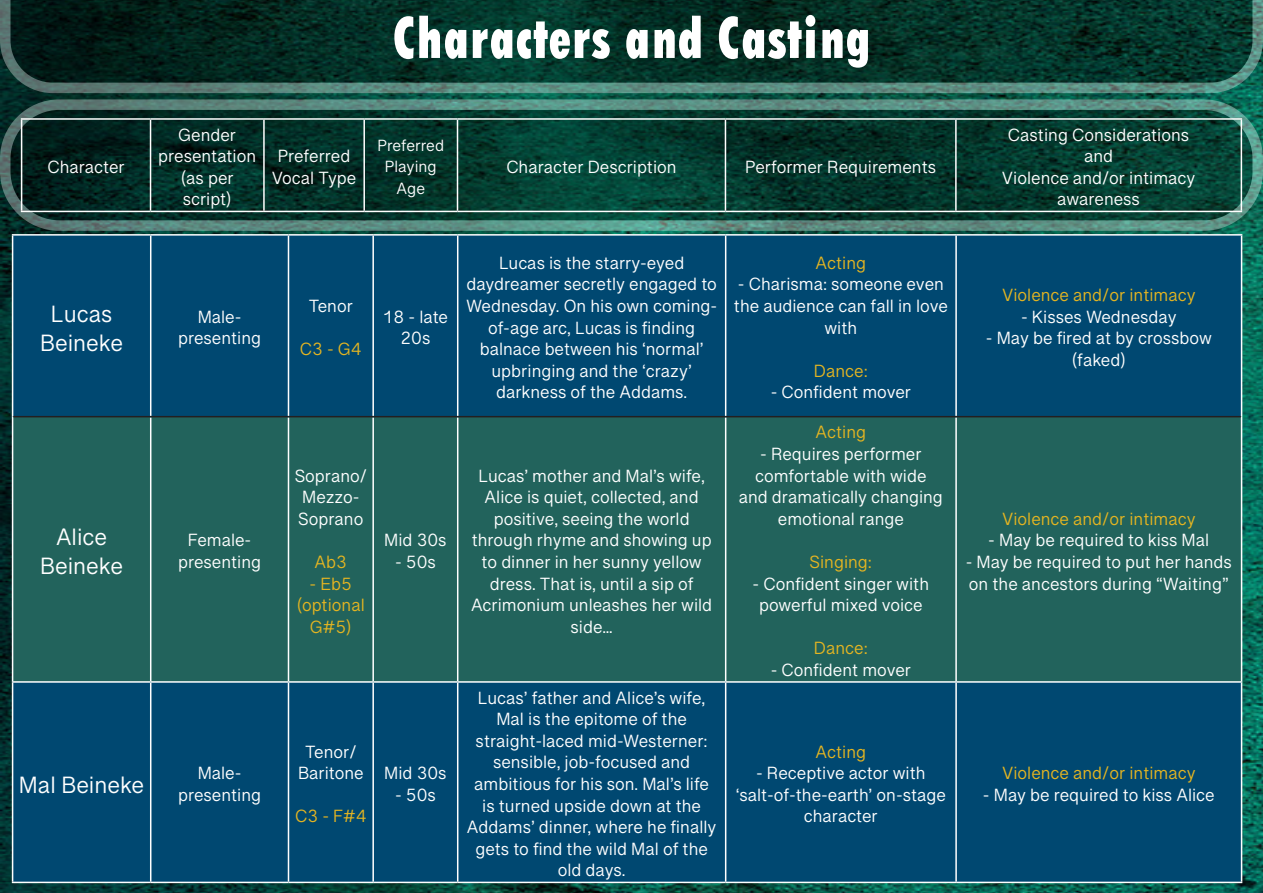
<style>
.page{position:relative;width:1263px;height:893px;background:#fff}
.page>*{position:absolute;margin:0;border:0;box-sizing:border-box;transform-origin:0 0}
.t1{font:800 condensed 62.4px "Tw Cen MT Std";color:#fff;scale:.84 1}
.t2{font:24px/28.8px "Grantha Sangam MN";color:#fff;text-align:center}
.t3{font:18px/21.6px "Grantha Sangam MN";color:#fff;text-align:center}
.t4{font:18px/21.6px "Grantha Sangam MN";color:#e5b521;text-align:center}
.t5{font:16.5px/21.6px "Grantha Sangam MN";color:#fff;text-align:center}
</style>
<div class="page">
<img style="left:0;top:95px;width:1263px;height:797px">
<svg style="left:0;top:0;width:1261px;height:95px;background:#0e3a30"></svg>
<svg style="left:5px;top:105px;width:1253px;height:121px;background:#05372c"></svg>
<div style="left:0;top:99px;width:1263px;height:132px;border:10px solid #fff;border-radius:54px"></div>
<div style="left:13px;top:236px;width:1228px;height:646px;background:#004871"></div>
<div style="left:13px;top:417px;width:1228px;height:264px;background:#22635c"></div>
<hr style="left:12px;top:234px;width:139px;height:2px;background:#fff">
<hr style="left:12px;top:236px;width:1px;height:181px;background:#fff">
<hr style="left:151px;top:234px;width:137px;height:2px;background:#fff">
<hr style="left:150px;top:236px;width:1px;height:180px;background:#fff">
<hr style="left:288px;top:234px;width:85px;height:2px;background:#fff">
<hr style="left:288px;top:236px;width:1px;height:180px;background:#fff">
<hr style="left:373px;top:234px;width:85px;height:2px;background:#fff">
<hr style="left:372px;top:236px;width:2px;height:180px;background:#fff">
<hr style="left:458px;top:234px;width:268px;height:2px;background:#fff">
<hr style="left:457px;top:236px;width:1px;height:180px;background:#fff">
<hr style="left:726px;top:234px;width:230px;height:2px;background:#fff">
<hr style="left:725px;top:236px;width:1px;height:180px;background:#fff">
<hr style="left:956px;top:234px;width:286px;height:2px;background:#fff">
<hr style="left:955px;top:236px;width:2px;height:180px;background:#fff">
<hr style="left:1241px;top:236px;width:1px;height:181px;background:#fff">
<hr style="left:12px;top:417px;width:1px;height:264px;background:#fff">
<hr style="left:150px;top:417px;width:1px;height:264px;background:#fff">
<hr style="left:288px;top:417px;width:1px;height:264px;background:#fff">
<hr style="left:372px;top:417px;width:2px;height:264px;background:#fff">
<hr style="left:457px;top:417px;width:1px;height:264px;background:#fff">
<hr style="left:725px;top:417px;width:1px;height:264px;background:#fff">
<hr style="left:955px;top:417px;width:2px;height:264px;background:#fff">
<hr style="left:1241px;top:417px;width:1px;height:264px;background:#fff">
<hr style="left:12px;top:681px;width:139px;height:2px;background:#fff">
<hr style="left:12px;top:683px;width:1px;height:199px;background:#fff">
<hr style="left:151px;top:681px;width:137px;height:2px;background:#fff">
<hr style="left:150px;top:683px;width:1px;height:199px;background:#fff">
<hr style="left:288px;top:681px;width:85px;height:2px;background:#fff">
<hr style="left:288px;top:683px;width:1px;height:199px;background:#fff">
<hr style="left:373px;top:681px;width:85px;height:2px;background:#fff">
<hr style="left:372px;top:683px;width:2px;height:199px;background:#fff">
<hr style="left:458px;top:681px;width:268px;height:2px;background:#fff">
<hr style="left:457px;top:683px;width:1px;height:199px;background:#fff">
<hr style="left:726px;top:681px;width:230px;height:2px;background:#fff">
<hr style="left:725px;top:683px;width:1px;height:199px;background:#fff">
<hr style="left:956px;top:681px;width:286px;height:2px;background:#fff">
<hr style="left:955px;top:683px;width:2px;height:199px;background:#fff">
<hr style="left:1241px;top:683px;width:1px;height:199px;background:#fff">
<hr style="left:12px;top:882px;width:139px;height:1px;background:#fff">
<hr style="left:151px;top:882px;width:137px;height:1px;background:#fff">
<hr style="left:288px;top:882px;width:85px;height:1px;background:#fff">
<hr style="left:373px;top:882px;width:85px;height:1px;background:#fff">
<hr style="left:458px;top:882px;width:268px;height:1px;background:#fff">
<hr style="left:726px;top:882px;width:230px;height:1px;background:#fff">
<hr style="left:956px;top:882px;width:286px;height:1px;background:#fff">
<hr style="left:13px;top:416px;width:138px;height:1px;background:#231f20">
<hr style="left:151px;top:416px;width:137px;height:1px;background:#231f20">
<hr style="left:288px;top:416px;width:85px;height:1px;background:#231f20">
<hr style="left:373px;top:416px;width:85px;height:1px;background:#231f20">
<hr style="left:458px;top:416px;width:268px;height:1px;background:#231f20">
<hr style="left:726px;top:416px;width:230px;height:1px;background:#231f20">
<hr style="left:956px;top:416px;width:285px;height:1px;background:#231f20">
<hr style="left:21px;top:118px;width:130px;height:2px;background:#fff">
<hr style="left:21px;top:120px;width:1px;height:91px;background:#fff">
<hr style="left:151px;top:118px;width:113px;height:2px;background:#fff">
<hr style="left:150px;top:120px;width:1px;height:91px;background:#fff">
<hr style="left:264px;top:118px;width:100px;height:2px;background:#fff">
<hr style="left:263px;top:120px;width:2px;height:91px;background:#fff">
<hr style="left:364px;top:118px;width:93px;height:2px;background:#fff">
<hr style="left:363px;top:120px;width:2px;height:91px;background:#fff">
<hr style="left:457px;top:118px;width:268px;height:2px;background:#fff">
<hr style="left:457px;top:120px;width:1px;height:91px;background:#fff">
<hr style="left:725px;top:118px;width:231px;height:2px;background:#fff">
<hr style="left:725px;top:120px;width:1px;height:91px;background:#fff">
<hr style="left:956px;top:118px;width:286px;height:2px;background:#fff">
<hr style="left:955px;top:120px;width:2px;height:91px;background:#fff">
<hr style="left:1240px;top:120px;width:2px;height:91px;background:#fff">
<hr style="left:21px;top:211px;width:130px;height:1px;background:#fff">
<hr style="left:151px;top:211px;width:113px;height:1px;background:#fff">
<hr style="left:264px;top:211px;width:100px;height:1px;background:#fff">
<hr style="left:364px;top:211px;width:93px;height:1px;background:#fff">
<hr style="left:457px;top:211px;width:268px;height:1px;background:#fff">
<hr style="left:725px;top:211px;width:231px;height:1px;background:#fff">
<hr style="left:956px;top:211px;width:286px;height:1px;background:#fff">
<svg style="left:1261px;top:0;width:2px;height:95px"></svg>
<p class="t1" style="left:392px;top:0;width:571px">Characters and Casting</p>
<p class="t3" style="left:47px;top:156px;width:79px">Character</p>
<p class="t3" style="left:158px;top:124px;width:100px">Gender presentation (as per script)</p>
<p class="t3" style="left:272px;top:145px;width:86px">Preferred<br>Vocal Type</p>
<p class="t5" style="left:377px;top:134px;width:68px">Preferred<br>Playing<br>Age</p>
<p class="t3" style="left:506px;top:156px;width:172px">Character Description</p>
<p class="t3" style="left:745px;top:156px;width:193px">Performer Requirements</p>
<p class="t3" style="left:1008px;top:124px;width:183px">Casting Considerations</p>
<p class="t3" style="left:1084px;top:145px;width:31px">and</p>
<p class="t3" style="left:1002px;top:167px;width:195px">Violence and/or intimacy awareness</p>
<p class="t2" style="left:40px;top:299px;width:84px">Lucas<br>Beineke</p>
<p class="t3" style="left:178px;top:306px;width:85px">Male&shy;presenting</p>
<p class="t3" style="left:309px;top:295px;width:46px">Tenor</p>
<p class="t4" style="left:300px;top:338px;width:63px">C3 - G4</p>
<p class="t3" style="left:383px;top:306px;width:67px">18 - late<br>20s</p>
<p class="t3" style="left:466px;top:252px;width:253px">Lucas is the starry-eyed daydreamer secretly engaged to<br>Wednesday. On his own coming&shy;of-age arc, Lucas is finding balnace between his ‘normal’ upbringing and the ‘crazy’ darkness of the Addams.</p>
<p class="t4" style="left:816px;top:252px;width:52px">Acting</p>
<p class="t3" style="left:734px;top:273px;width:215px">- Charisma: someone even the audience can fall in love with</p>
<p class="t4" style="left:814px;top:360px;width:55px">Dance:</p>
<p class="t3" style="left:771px;top:381px;width:142px">- Confident mover</p>
<p class="t4" style="left:1002px;top:284px;width:195px">Violence and/or intimacy</p>
<p class="t3" style="left:1021px;top:306px;width:157px">- Kisses Wednesday</p>
<p class="t3" style="left:986px;top:327px;width:227px">- May be fired at by crossbow (faked)</p>
<p class="t2" style="left:40px;top:523px;width:84px">Alice<br>Beineke</p>
<p class="t3" style="left:178px;top:529px;width:85px">Female&shy;presenting</p>
<p class="t3" style="left:295px;top:464px;width:74px;text-align:left">Soprano/<br>Mezzo-<br>Soprano</p>
<p class="t4" style="left:315px;top:551px;width:34px">Ab3</p>
<p class="t4" style="left:297px;top:572px;width:70px">- Eb5 (optional<br>G#5)</p>
<p class="t3" style="left:384px;top:529px;width:64px">Mid 30s</p>
<p class="t3" style="left:395px;top:551px;width:42px">- 50s</p>
<p class="t3" style="left:471px;top:464px;width:243px">Lucas’ mother and Mal’s wife,<br>Alice is quiet, collected, and positive, seeing the world through rhyme and showing up to dinner in her sunny yellow dress. That is, until a sip of<br>Acrimonium unleashes her wild side…</p>
<p class="t4" style="left:816px;top:421px;width:52px">Acting</p>
<p class="t3" style="left:739px;top:443px;width:206px">- Requires performer comfortable with wide and dramatically changing emotional range</p>
<p class="t4" style="left:810px;top:551px;width:64px">Singing:</p>
<p class="t3" style="left:752px;top:572px;width:178px">- Confident singer with powerful mixed voice</p>
<p class="t4" style="left:814px;top:637px;width:55px">Dance:</p>
<p class="t3" style="left:771px;top:659px;width:142px">- Confident mover</p>
<p class="t4" style="left:1002px;top:508px;width:195px">Violence and/or intimacy</p>
<p class="t3" style="left:988px;top:529px;width:222px">- May be required to kiss Mal</p>
<p class="t3" style="left:966px;top:551px;width:268px;text-align:left">- May be required to put her hands on the ancestors during “Waiting”</p>
<p class="t2" style="left:19px;top:770px;width:127px">Mal Beineke</p>
<p class="t3" style="left:178px;top:762px;width:85px">Male&shy;presenting</p>
<p class="t3" style="left:298px;top:741px;width:67px">Tenor/<br>Baritone</p>
<p class="t4" style="left:295px;top:805px;width:73px">C3 - F#4</p>
<p class="t3" style="left:384px;top:762px;width:64px">Mid 30s</p>
<p class="t3" style="left:395px;top:784px;width:42px">- 50s</p>
<p class="t3" style="left:467px;top:687px;width:251px">Lucas’ father and Alice’s wife,<br>Mal is the epitome of the straight-laced mid-Westerner: sensible, job-focused and ambitious for his son. Mal’s life is turned upside down at the<br>Addams’ dinner, where he finally gets to find the wild Mal of the old days.</p>
<p class="t4" style="left:816px;top:741px;width:52px">Acting</p>
<p class="t3" style="left:736px;top:762px;width:212px">- Receptive actor with ‘salt-of-the-earth’ on-stage character</p>
<p class="t4" style="left:1002px;top:762px;width:195px">Violence and/or intimacy</p>
<p class="t3" style="left:983px;top:784px;width:233px">- May be required to kiss Alice</p>
</div>
